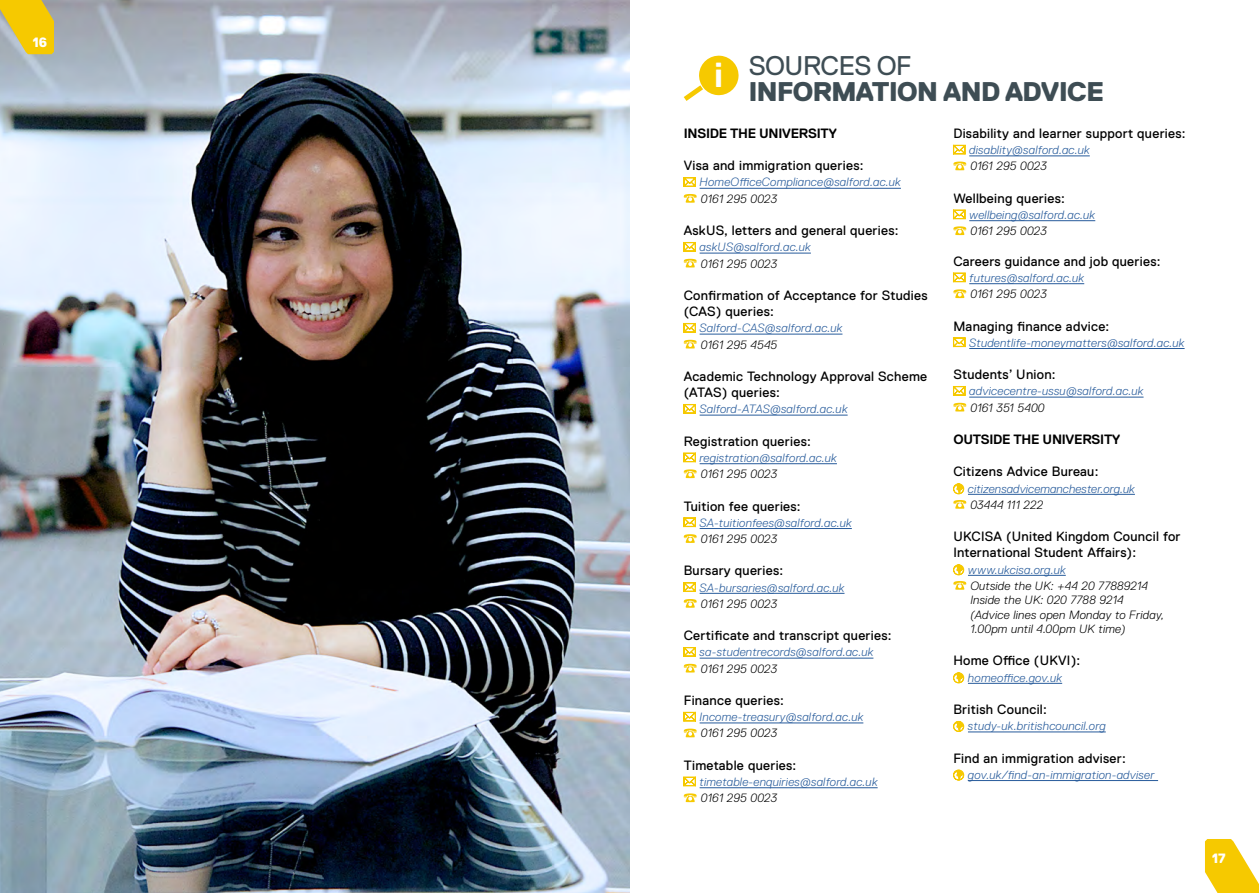
<style>
.page{position:relative;width:1259px;height:893px;background:#fff}
.page>*{position:absolute;margin:0;border:0;box-sizing:border-box;transform-origin:0 0}
.t1{font:700 34.8px "Replica Pro";color:#fff}
.t2{font:800 27px/25.5px "Replica Pro";letter-spacing:-.02em;color:#3e4d54}
.t3{font:13.5px/16.2px "Replica Pro";letter-spacing:.02em;color:#000}
.t4{font:700 13.5px "Replica Pro";letter-spacing:-.02em;color:#000}
.t5{font:800 13.5px "Replica Pro";color:#fff}
.t6{font:italic 300 12px "Replica Pro";letter-spacing:.02em;color:#275b9b}
.t7{font:italic 300 12px/14.4px "Replica Pro";letter-spacing:.02em;color:#000}
.s1{font-weight:400}
</style>
<div class="page">
<hr style="left:699px;top:188px;width:202px;height:1px;background:#275b9b">
<hr style="left:699px;top:253px;width:112px;height:1px;background:#275b9b">
<hr style="left:699px;top:334px;width:143px;height:1px;background:#275b9b">
<hr style="left:699px;top:415px;width:148px;height:1px;background:#275b9b">
<hr style="left:699px;top:463px;width:138px;height:1px;background:#275b9b">
<hr style="left:699px;top:528px;width:153px;height:1px;background:#275b9b">
<hr style="left:699px;top:593px;width:145px;height:1px;background:#275b9b">
<hr style="left:699px;top:658px;width:174px;height:1px;background:#275b9b">
<hr style="left:699px;top:723px;width:164px;height:1px;background:#275b9b">
<hr style="left:699px;top:787px;width:178px;height:1px;background:#275b9b">
<svg style="left:683px;top:177px;width:12px;height:10px"></svg>
<svg style="left:684px;top:194px;width:12px;height:9px"></svg>
<svg style="left:683px;top:242px;width:12px;height:9px"></svg>
<svg style="left:684px;top:259px;width:12px;height:8px"></svg>
<svg style="left:683px;top:323px;width:12px;height:9px"></svg>
<svg style="left:684px;top:340px;width:12px;height:8px"></svg>
<svg style="left:683px;top:404px;width:12px;height:9px"></svg>
<svg style="left:683px;top:453px;width:12px;height:9px"></svg>
<svg style="left:684px;top:469px;width:12px;height:9px"></svg>
<svg style="left:683px;top:518px;width:12px;height:9px"></svg>
<svg style="left:684px;top:534px;width:12px;height:9px"></svg>
<svg style="left:683px;top:582px;width:12px;height:10px"></svg>
<svg style="left:684px;top:599px;width:12px;height:9px"></svg>
<svg style="left:683px;top:647px;width:12px;height:9px"></svg>
<svg style="left:684px;top:664px;width:12px;height:8px"></svg>
<svg style="left:683px;top:712px;width:12px;height:9px"></svg>
<svg style="left:684px;top:729px;width:12px;height:8px"></svg>
<svg style="left:683px;top:777px;width:12px;height:9px"></svg>
<svg style="left:684px;top:793px;width:12px;height:9px"></svg>
<hr style="left:969px;top:156px;width:120px;height:1px;background:#275b9b">
<hr style="left:969px;top:220px;width:126px;height:1px;background:#275b9b">
<hr style="left:969px;top:283px;width:115px;height:1px;background:#275b9b">
<hr style="left:969px;top:348px;width:215px;height:1px;background:#275b9b">
<hr style="left:969px;top:397px;width:174px;height:1px;background:#275b9b">
<hr style="left:968px;top:494px;width:167px;height:1px;background:#275b9b">
<hr style="left:968px;top:575px;width:97px;height:1px;background:#275b9b">
<hr style="left:968px;top:683px;width:94px;height:1px;background:#275b9b">
<hr style="left:968px;top:732px;width:137px;height:1px;background:#275b9b">
<hr style="left:968px;top:780px;width:190px;height:1px;background:#275b9b">
<svg style="left:953px;top:145px;width:12px;height:9px"></svg>
<svg style="left:953px;top:162px;width:13px;height:8px"></svg>
<svg style="left:953px;top:210px;width:12px;height:9px"></svg>
<svg style="left:953px;top:226px;width:13px;height:9px"></svg>
<svg style="left:953px;top:273px;width:12px;height:9px"></svg>
<svg style="left:953px;top:289px;width:13px;height:9px"></svg>
<svg style="left:953px;top:338px;width:12px;height:9px"></svg>
<svg style="left:953px;top:386px;width:12px;height:9px"></svg>
<svg style="left:953px;top:403px;width:13px;height:8px"></svg>
<svg style="left:953px;top:483px;width:11px;height:11px"></svg>
<svg style="left:953px;top:500px;width:13px;height:9px"></svg>
<svg style="left:953px;top:564px;width:11px;height:11px"></svg>
<svg style="left:953px;top:581px;width:13px;height:9px"></svg>
<svg style="left:953px;top:672px;width:11px;height:11px"></svg>
<svg style="left:953px;top:721px;width:11px;height:11px"></svg>
<svg style="left:953px;top:770px;width:11px;height:10px"></svg>
<img style="left:0;top:0;width:629px;height:893px">
<svg style="left:0;top:0;width:54px;height:54px;background:#e2c330"></svg>
<svg style="left:1205px;top:839px;width:54px;height:54px"></svg>
<svg style="left:683px;top:55px;width:56px;height:46px"></svg>
<p class="t5" style="left:33px;top:35px;width:16px">16</p>
<p class="t1" style="left:714px;top:56px;width:11px">i</p>
<p class="t2" style="left:748px;top:53px;width:357px"><span class="s1">SOURCES OF<br></span>INFORMATION AND ADVICE</p>
<p class="t4" style="left:684px;top:126px;width:155px">INSIDE THE UNIVERSITY</p>
<p class="t3" style="left:684px;top:158px;width:181px">Visa and immigration queries:</p>
<p class="t6" style="left:699px;top:176px;width:203px">HomeOfficeCompliance@salford.ac.uk</p>
<p class="t7" style="left:701px;top:191px;width:78px">0161 295 0023</p>
<p class="t3" style="left:684px;top:222px;width:216px">AskUS, letters and general queries:</p>
<p class="t6" style="left:699px;top:240px;width:113px">askUS@salford.ac.uk</p>
<p class="t7" style="left:701px;top:256px;width:78px">0161 295 0023</p>
<p class="t3" style="left:684px;top:287px;width:245px">Confirmation of Acceptance for Studies (CAS) queries:</p>
<p class="t6" style="left:699px;top:321px;width:144px">Salford-CAS@salford.ac.uk</p>
<p class="t7" style="left:701px;top:337px;width:78px">0161 295 4545</p>
<p class="t3" style="left:684px;top:368px;width:245px">Academic Technology Approval Scheme (ATAS) queries:</p>
<p class="t6" style="left:699px;top:402px;width:149px">Salford-ATAS@salford.ac.uk</p>
<p class="t3" style="left:684px;top:433px;width:129px">Registration queries:</p>
<p class="t6" style="left:699px;top:451px;width:139px">registration@salford.ac.uk</p>
<p class="t7" style="left:701px;top:467px;width:78px">0161 295 0023</p>
<p class="t3" style="left:684px;top:498px;width:118px">Tuition fee queries:</p>
<p class="t6" style="left:699px;top:516px;width:154px">SA-tuitionfees@salford.ac.uk</p>
<p class="t7" style="left:701px;top:532px;width:78px">0161 295 0023</p>
<p class="t3" style="left:684px;top:563px;width:101px">Bursary queries:</p>
<p class="t6" style="left:699px;top:581px;width:146px">SA-bursaries@salford.ac.uk</p>
<p class="t7" style="left:701px;top:596px;width:78px">0161 295 0023</p>
<p class="t3" style="left:684px;top:627px;width:209px">Certificate and transcript queries:</p>
<p class="t6" style="left:699px;top:645px;width:175px">sa-studentrecords@salford.ac.uk</p>
<p class="t7" style="left:701px;top:661px;width:78px">0161 295 0023</p>
<p class="t3" style="left:684px;top:692px;width:102px">Finance queries:</p>
<p class="t6" style="left:699px;top:710px;width:165px">Income-treasury@salford.ac.uk</p>
<p class="t7" style="left:701px;top:726px;width:78px">0161 295 0023</p>
<p class="t3" style="left:684px;top:757px;width:114px">Timetable queries:</p>
<p class="t6" style="left:699px;top:775px;width:179px">timetable-enquiries@salford.ac.uk</p>
<p class="t7" style="left:701px;top:791px;width:78px">0161 295 0023</p>
<p class="t3" style="left:953px;top:125px;width:234px">Disability and learner support queries:</p>
<p class="t6" style="left:969px;top:143px;width:122px">disablity@salford.ac.uk</p>
<p class="t7" style="left:970px;top:159px;width:78px">0161 295 0023</p>
<p class="t3" style="left:953px;top:190px;width:113px">Wellbeing queries:</p>
<p class="t6" style="left:969px;top:208px;width:127px">wellbeing@salford.ac.uk</p>
<p class="t7" style="left:970px;top:224px;width:78px">0161 295 0023</p>
<p class="t3" style="left:953px;top:253px;width:209px">Careers guidance and job queries:</p>
<p class="t6" style="left:969px;top:271px;width:116px">futures@salford.ac.uk</p>
<p class="t7" style="left:970px;top:287px;width:78px">0161 295 0023</p>
<p class="t3" style="left:953px;top:318px;width:157px">Managing finance advice:</p>
<p class="t6" style="left:969px;top:336px;width:217px">Studentlife-moneymatters@salford.ac.uk</p>
<p class="t3" style="left:953px;top:366px;width:104px">Students’ Union:</p>
<p class="t6" style="left:969px;top:384px;width:176px">advicecentre-ussu@salford.ac.uk</p>
<p class="t7" style="left:970px;top:400px;width:76px">0161 351 5400</p>
<p class="t4" style="left:953px;top:432px;width:168px">OUTSIDE THE UNIVERSITY</p>
<p class="t3" style="left:953px;top:464px;width:147px">Citizens Advice Bureau:</p>
<p class="t6" style="left:968px;top:482px;width:168px">citizensadvicemanchester.org.uk</p>
<p class="t7" style="left:970px;top:497px;width:74px">03444 111 222</p>
<p class="t3" style="left:953px;top:528px;width:229px">UKCISA (United Kingdom Council for<br>International Student Affairs):</p>
<p class="t6" style="left:968px;top:563px;width:99px">www.ukcisa.org.uk</p>
<p class="t7" style="left:970px;top:578px;width:195px">Outside the UK: +44 20 77889214<br>Inside the UK: 020 7788 9214 (Advice lines open Monday to Friday,<br>1.00pm until 4.00pm UK time)</p>
<p class="t3" style="left:953px;top:653px;width:129px">Home Office (UKVI):</p>
<p class="t6" style="left:968px;top:671px;width:96px">homeoffice.gov.uk</p>
<p class="t3" style="left:953px;top:701px;width:95px">British Council:</p>
<p class="t6" style="left:968px;top:719px;width:139px">study-uk.britishcouncil.org</p>
<p class="t3" style="left:953px;top:750px;width:174px">Find an immigration adviser:</p>
<p class="t6" style="left:968px;top:768px;width:188px">gov.uk/find-an-immigration-adviser</p>
<p class="t5" style="left:1212px;top:851px;width:15px">17</p>
</div>
